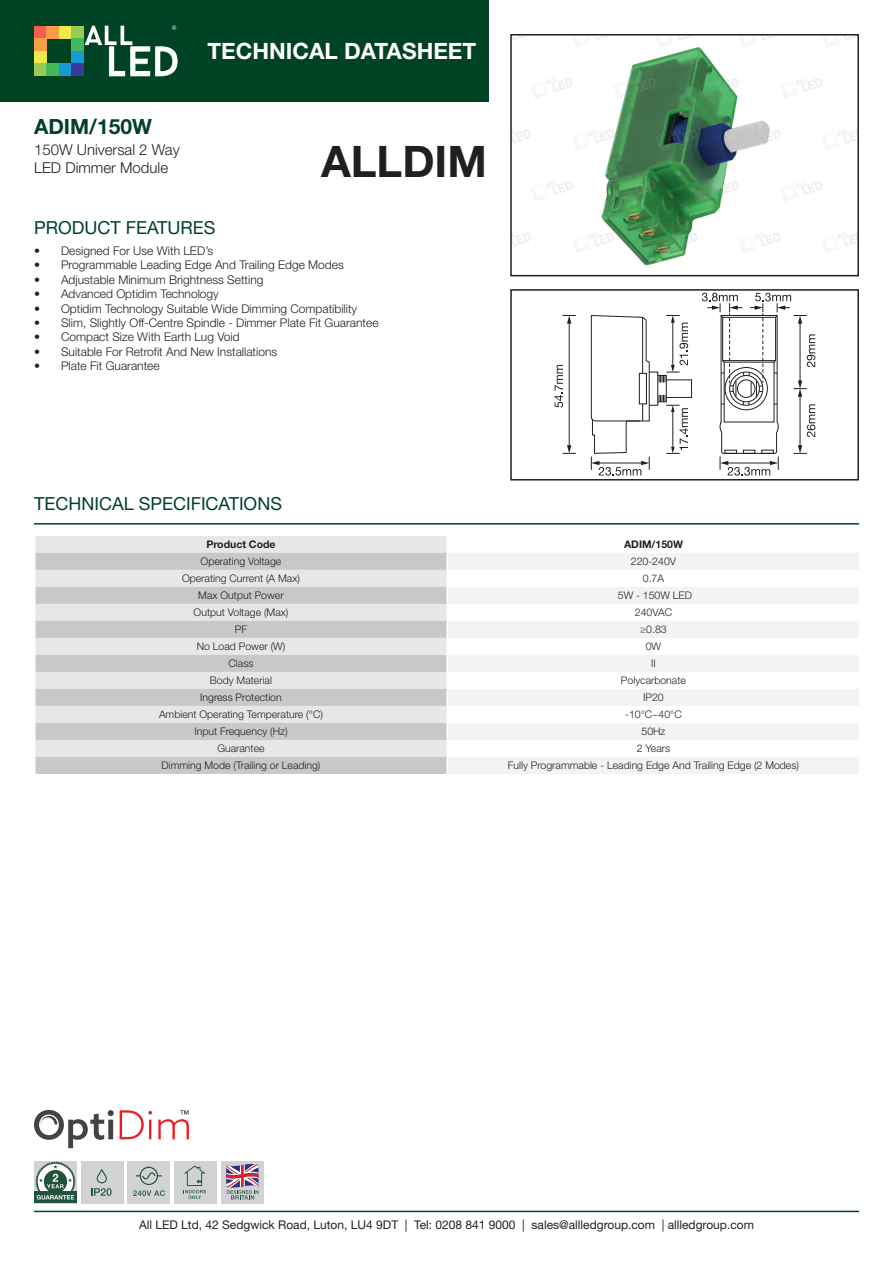
<style>
.page{position:relative;width:893px;height:1263px;background:#fff}
.page>*{position:absolute;margin:0;border:0;box-sizing:border-box;transform-origin:0 0}
.t1{font:700 43.5px "Helvetica Neue LT Std";color:#231f20}
.t2{font:700 22.5px "Helvetica Neue LT Std";color:#fff}
.t3{font:700 21px "Helvetica Neue LT Std";color:#004224}
.t4{font:18px "Helvetica Neue LT Std";color:#004224}
.t5{font:300 15px/18px "Helvetica Neue LT Std";color:#231f20}
.t6{font:300 12px "Helvetica Neue LT Std";color:#231f20}
.t7{font:12px "Helvetica Neue LT Std";color:#231f20}
.t8{font:300 10.5px "Helvetica Neue LT Std";color:#231f20}
.t9{font:700 10.5px "Helvetica Neue LT Std";color:#231f20}
</style>
<div class="page">
<div style="left:0;top:0;width:489px;height:102px;background:#004224"></div>
<svg style="left:85px;top:26px;width:93px;height:51px"></svg>
<div style="left:34px;top:26px;width:12px;height:13px;background:#f15e4a"></div>
<div style="left:46px;top:26px;width:13px;height:13px;background:#f89e46"></div>
<div style="left:59px;top:26px;width:12px;height:13px;background:#eeea4b"></div>
<div style="left:34px;top:39px;width:12px;height:12px;background:#f89e46"></div>
<div style="left:34px;top:51px;width:12px;height:13px;background:#eeea4b"></div>
<div style="left:34px;top:64px;width:12px;height:12px;background:#99cb51"></div>
<div style="left:46px;top:64px;width:13px;height:12px;background:#45b859"></div>
<div style="left:59px;top:64px;width:12px;height:12px;background:#1799d3"></div>
<div style="left:71px;top:26px;width:13px;height:13px;background:#99cb51"></div>
<div style="left:71px;top:39px;width:13px;height:12px;background:#45b859"></div>
<div style="left:71px;top:51px;width:13px;height:13px;background:#1799d3"></div>
<div style="left:71px;top:64px;width:13px;height:12px;background:#383c98"></div>
<hr style="left:34px;top:1211px;width:825px;height:1px;background:#004224">
<hr style="left:34px;top:523px;width:825px;height:1px;background:#004224">
<img style="left:513px;top:37px;width:343px;height:229px">
<div style="left:510px;top:34px;width:349px;height:242px;border:2px solid #231f20"></div>
<div style="left:666px;top:379px;width:26px;height:19px;border:1px solid #231f20"></div>
<svg style="left:591px;top:315px;width:59px;height:161px"></svg>
<svg style="left:554px;top:365px;width:9px;height:42px"></svg>
<hr style="left:569px;top:322px;width:1px;height:125px;background:#231f20">
<svg style="left:563px;top:445px;width:13px;height:9px"></svg>
<svg style="left:563px;top:315px;width:13px;height:9px"></svg>
<svg style="left:659px;top:315px;width:29px;height:67px"></svg>
<svg style="left:659px;top:395px;width:29px;height:59px"></svg>
<svg style="left:702px;top:293px;width:113px;height:183px"></svg>
<div style="left:510px;top:289px;width:349px;height:191px;border:2px solid #231f20"></div>
<div style="left:36px;top:536px;width:410px;height:17px;background:#e6e7e9"></div>
<svg style="left:36px;top:553px;width:410px;height:221px;background:#d5d6d8"></svg>
<svg style="left:448px;top:553px;width:411px;height:221px;fill:#f2f3f4"></svg>
<svg style="left:35px;top:536px;width:1px;height:238px"></svg>
<svg style="left:446px;top:536px;width:1px;height:238px"></svg>
<svg style="left:120px;top:1110px;width:32px;height:29px"></svg>
<svg style="left:34px;top:1110px;width:80px;height:38px"></svg>
<svg style="left:158px;top:1110px;width:31px;height:29px"></svg>
<div style="left:174px;top:1161px;width:43px;height:42px;background:#d1d2d4"></div>
<svg style="left:184px;top:1165px;width:22px;height:34px"></svg>
<div style="left:221px;top:1161px;width:43px;height:42px;background:#d1d2d4"></div>
<svg style="left:226px;top:1163px;width:32px;height:36px"></svg>
<div style="left:34px;top:1161px;width:43px;height:42px;background:#d1d2d4"></div>
<div style="left:34px;top:1191px;width:43px;height:12px;background:#20523d"></div>
<svg style="left:35px;top:1161px;width:41px;height:39px"></svg>
<div style="left:128px;top:1161px;width:42px;height:42px;background:#d1d2d4"></div>
<svg style="left:133px;top:1167px;width:32px;height:29px"></svg>
<div style="left:81px;top:1161px;width:42px;height:42px;background:#d1d2d4"></div>
<svg style="left:91px;top:1169px;width:21px;height:27px"></svg>
<h3 class="t3" style="left:34px;top:114px;width:119px">ADIM/150W</h3>
<h3 class="t5" style="left:34px;top:140px;width:147px">150W Universal 2 Way<br>LED Dimmer Module</h3>
<h2 class="t2" style="left:207px;top:37px;width:270px">TECHNICAL DATASHEET</h2>
<h1 class="t1" style="left:321px;top:135px;width:167px">ALLDIM</h1>
<h3 class="t4" style="left:34px;top:217px;width:183px">PRODUCT FEATURES</h3>
<p class="t6" style="left:34px;top:243px;width:181px">• Designed For Use With LED’s</p>
<p class="t6" style="left:34px;top:258px;width:311px">• Programmable Leading Edge And Trailing Edge Modes</p>
<p class="t6" style="left:34px;top:272px;width:231px">• Adjustable Minimum Brightness Setting</p>
<p class="t6" style="left:34px;top:286px;width:186px">• Advanced Optidim Technology</p>
<p class="t6" style="left:34px;top:301px;width:325px">• Optidim Technology Suitable Wide Dimming Compatibility</p>
<p class="t6" style="left:34px;top:315px;width:346px">• Slim, Slightly Off-Centre Spindle - Dimmer Plate Fit Guarantee</p>
<p class="t6" style="left:34px;top:330px;width:207px">• Compact Size With Earth Lug Void</p>
<p class="t6" style="left:34px;top:344px;width:245px">• Suitable For Retrofit And New Installations</p>
<p class="t6" style="left:34px;top:358px;width:127px">• Plate Fit Guarantee</p>
<h3 class="t4" style="left:34px;top:493px;width:249px">TECHNICAL SPECIFICATIONS</h3>
<p class="t9" style="left:206px;top:538px;width:71px">Product Code</p>
<p class="t9" style="left:624px;top:538px;width:60px">ADIM/150W</p>
<p class="t8" style="left:201px;top:555px;width:82px">Operating Voltage</p>
<p class="t8" style="left:631px;top:555px;width:47px">220-240V</p>
<p class="t8" style="left:182px;top:572px;width:119px">Operating Current (A Max)</p>
<p class="t8" style="left:643px;top:572px;width:23px">0.7A</p>
<p class="t8" style="left:198px;top:589px;width:87px">Max Output Power</p>
<p class="t8" style="left:618px;top:589px;width:76px">5W - 150W LED</p>
<p class="t8" style="left:194px;top:606px;width:96px">Output Voltage (Max)</p>
<p class="t8" style="left:635px;top:606px;width:39px">240VAC</p>
<p class="t8" style="left:235px;top:623px;width:14px">PF</p>
<p class="t8" style="left:640px;top:623px;width:28px">≥0.83</p>
<p class="t8" style="left:197px;top:640px;width:90px">No Load Power (W)</p>
<p class="t8" style="left:646px;top:640px;width:17px">0W</p>
<p class="t8" style="left:229px;top:657px;width:26px">Class</p>
<p class="t8" style="left:651px;top:657px;width:6px">II</p>
<p class="t8" style="left:210px;top:674px;width:64px">Body Material</p>
<p class="t8" style="left:621px;top:674px;width:66px">Polycarbonate</p>
<p class="t8" style="left:200px;top:691px;width:83px">Ingress Protection</p>
<p class="t8" style="left:643px;top:691px;width:22px">IP20</p>
<p class="t8" style="left:159px;top:708px;width:165px">Ambient Operating Temperature (°C)</p>
<p class="t8" style="left:625px;top:708px;width:58px">-10°C~40°C</p>
<p class="t8" style="left:194px;top:725px;width:95px">Input Frequency (Hz)</p>
<p class="t8" style="left:641px;top:725px;width:25px">50Hz</p>
<p class="t8" style="left:217px;top:742px;width:49px">Guarantee</p>
<p class="t8" style="left:637px;top:742px;width:35px">2 Years</p>
<p class="t8" style="left:162px;top:759px;width:160px">Dimming Mode (Trailing or Leading)</p>
<p class="t8" style="left:508px;top:759px;width:292px">Fully Programmable - Leading Edge And Trailing Edge (2 Modes)</p>
<p class="t7" style="left:139px;top:1217px;width:616px">All LED Ltd, 42 Sedgwick Road, Luton, LU4 9DT | Tel: 0208 841 9000 | sales@allledgroup.com | allledgroup.com</p>
</div>
